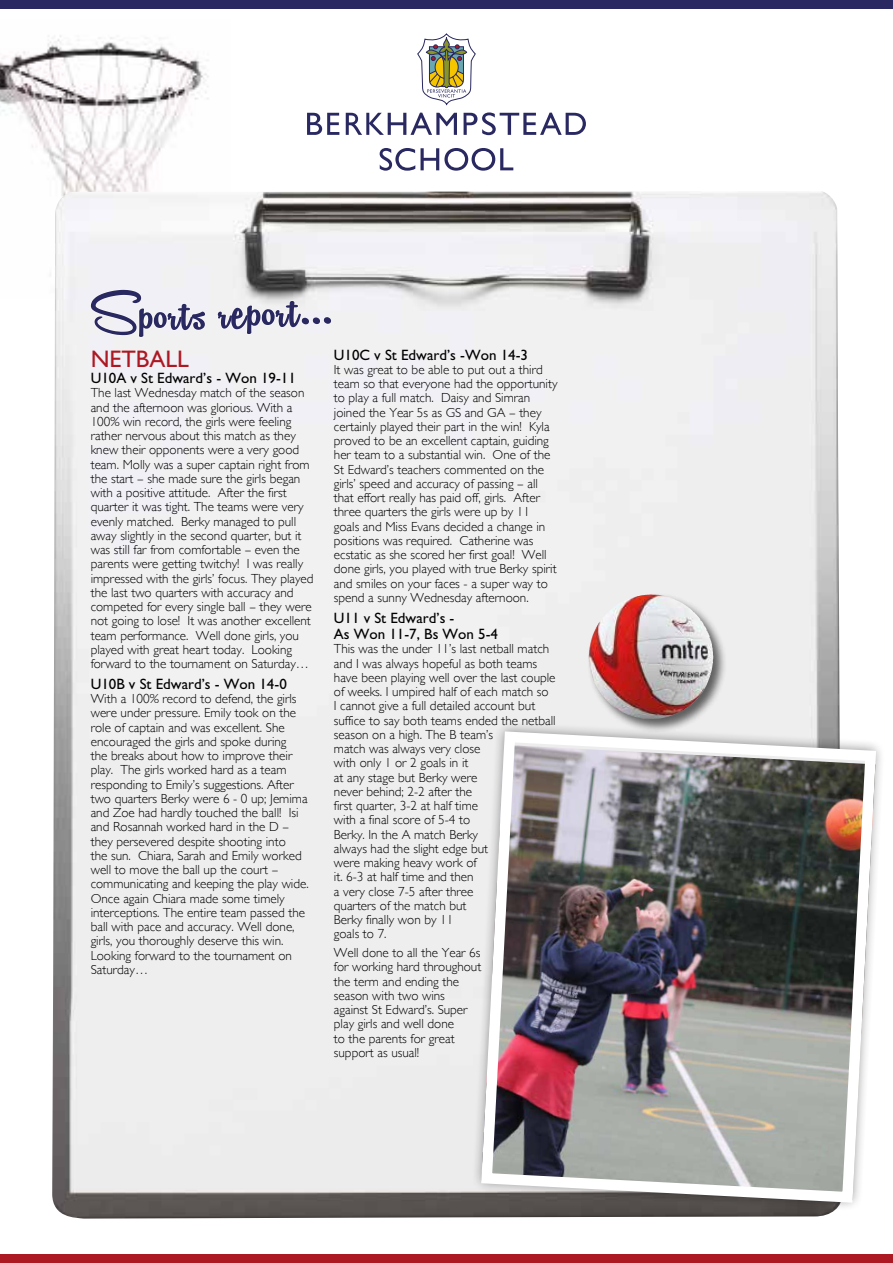
<style>
.page{position:relative;width:893px;height:1263px;background:#fff}
.page>*{position:absolute;margin:0;border:0;box-sizing:border-box;transform-origin:0 0}
.t1{font:63.45px "Remachine Script Personal Use Only";color:#292861}
.t2{font:24px "M Gill Sans";color:#ad1923}
.t3{font:15px/16.5px "M Gill Sans";color:#000}
.t4{font:300 13.2px/14.2px "Gill Sans";color:#000}
</style>
<div class="page">
<img style="left:0;top:35px;width:209px;height:156px">
<img style="left:52px;top:191px;width:788px;height:1027px">
<svg style="left:90px;top:289px;width:116px;height:49px"></svg>
<svg style="left:217px;top:300px;width:115px;height:35px"></svg>
<div style="left:0;top:0;width:893px;height:9px;background:#292861"></div>
<div style="left:0;top:1254px;width:893px;height:9px;background:#ad1923"></div>
<svg style="left:380px;top:148px;width:35px;height:23px"></svg>
<svg style="left:421px;top:148px;width:18px;height:22px"></svg>
<svg style="left:444px;top:148px;width:24px;height:23px"></svg>
<div style="left:448px;top:151px;width:17px;height:17px;background:#fff;border-radius:50%"></div>
<svg style="left:472px;top:148px;width:23px;height:23px"></svg>
<div style="left:475px;top:151px;width:17px;height:17px;background:#fff;border-radius:50%"></div>
<svg style="left:500px;top:148px;width:13px;height:22px"></svg>
<svg style="left:307px;top:113px;width:32px;height:22px"></svg>
<svg style="left:346px;top:113px;width:111px;height:22px"></svg>
<svg style="left:464px;top:112px;width:122px;height:23px"></svg>
<svg style="left:417px;top:34px;width:59px;height:72px"></svg>
<svg style="left:469px;top:720px;width:371px;height:494px;fill:#ececec"></svg>
<img style="left:476px;top:726px;width:405px;height:482px">
<div style="left:587px;top:592px;width:140px;height:141px;background:#000;opacity:.6"></div>
<img style="left:589px;top:594px;width:60px;height:100px">
<h1 class="t1" style="left:89px;top:279px;width:244px;rotate:-2deg">Sports report...</h1>
<h2 class="t2" style="left:91px;top:345px;width:100px">NETBALL</h2>
<p class="t3" style="left:91px;top:370px;width:207px">U10A v St Edward’s - Won 19-11</p>
<p class="t4" style="left:91px;top:386px;width:224px">The last Wednesday match of the season and the afternoon was glorious. With a 100% win record, the girls were feeling rather nervous about this match as they knew their opponents were a very good team. Molly was a super captain right from the start – she made sure the girls began with a positive attitude. After the first quarter it was tight. The teams were very evenly matched. Berky managed to pull away slightly in the second quarter, but it was still far from comfortable – even the parents were getting twitchy! I was really impressed with the girls’ focus. They played the last two quarters with accuracy and competed for every single ball – they were not going to lose! It was another excellent team performance. Well done girls, you played with great heart today. Looking forward to the tournament on Saturday…</p>
<p class="t3" style="left:91px;top:676px;width:198px">U10B v St Edward’s - Won 14-0</p>
<p class="t4" style="left:91px;top:692px;width:220px">With a 100% record to defend, the girls were under pressure. Emily took on the role of captain and was excellent. She encouraged the girls and spoke during<br>the breaks about how to improve their play. The girls worked hard as a team responding to Emily’s suggestions. After two quarters Berky were 6 - 0 up; Jemima and Zoe had hardly touched the ball! Isi and Rosannah worked hard in the D – they persevered despite shooting into<br>the sun. Chiara, Sarah and Emily worked well to move the ball up the court – communicating and keeping the play wide.<br>Once again Chiara made some timely interceptions. The entire team passed the ball with pace and accuracy. Well done, girls, you thoroughly deserve this win.<br>Looking forward to the tournament on Saturday…</p>
<p class="t3" style="left:334px;top:346px;width:196px">U10C v St Edward’s -Won 14-3</p>
<p class="t4" style="left:334px;top:362px;width:225px">It was great to be able to put out a third team so that everyone had the opportunity to play a full match. Daisy and Simran joined the Year 5s as GS and GA – they certainly played their part in the win! Kyla proved to be an excellent captain, guiding her team to a substantial win. One of the St Edward’s teachers commented on the girls’ speed and accuracy of passing – all that effort really has paid off, girls. After three quarters the girls were up by 11 goals and Miss Evans decided a change in positions was required. Catherine was ecstatic as she scored her first goal! Well done girls, you played with true Berky spirit and smiles on your faces - a super way to spend a sunny Wednesday afternoon.</p>
<p class="t3" style="left:334px;top:609px;width:166px">U11 v St Edward’s -<br>As Won 11-7, Bs Won 5-4</p>
<p class="t4" style="left:334px;top:642px;width:223px">This was the under 11’s last netball match and I was always hopeful as both teams have been playing well over the last couple of weeks. I umpired half of each match so<br>I cannot give a full detailed account but suffice to say both teams ended the netball season on a high. The B team’s<br>match was always very close<br>with only 1 or 2 goals in it<br>at any stage but Berky were<br>never behind; 2-2 after the<br>first quarter, 3-2 at half time<br>with a final score of 5-4 to<br>Berky. In the A match Berky<br>always had the slight edge but<br>were making heavy work of<br>it. 6-3 at half time and then<br>a very close 7-5 after three<br>quarters of the match but<br>Berky finally won by 11<br>goals to 7.</p>
<p class="t4" style="left:334px;top:945px;width:149px">Well done to all the Year 6s for working hard throughout the term and ending the season with two wins against St Edward’s. Super play girls and well done<br>to the parents for great support as usual!</p>
</div>
